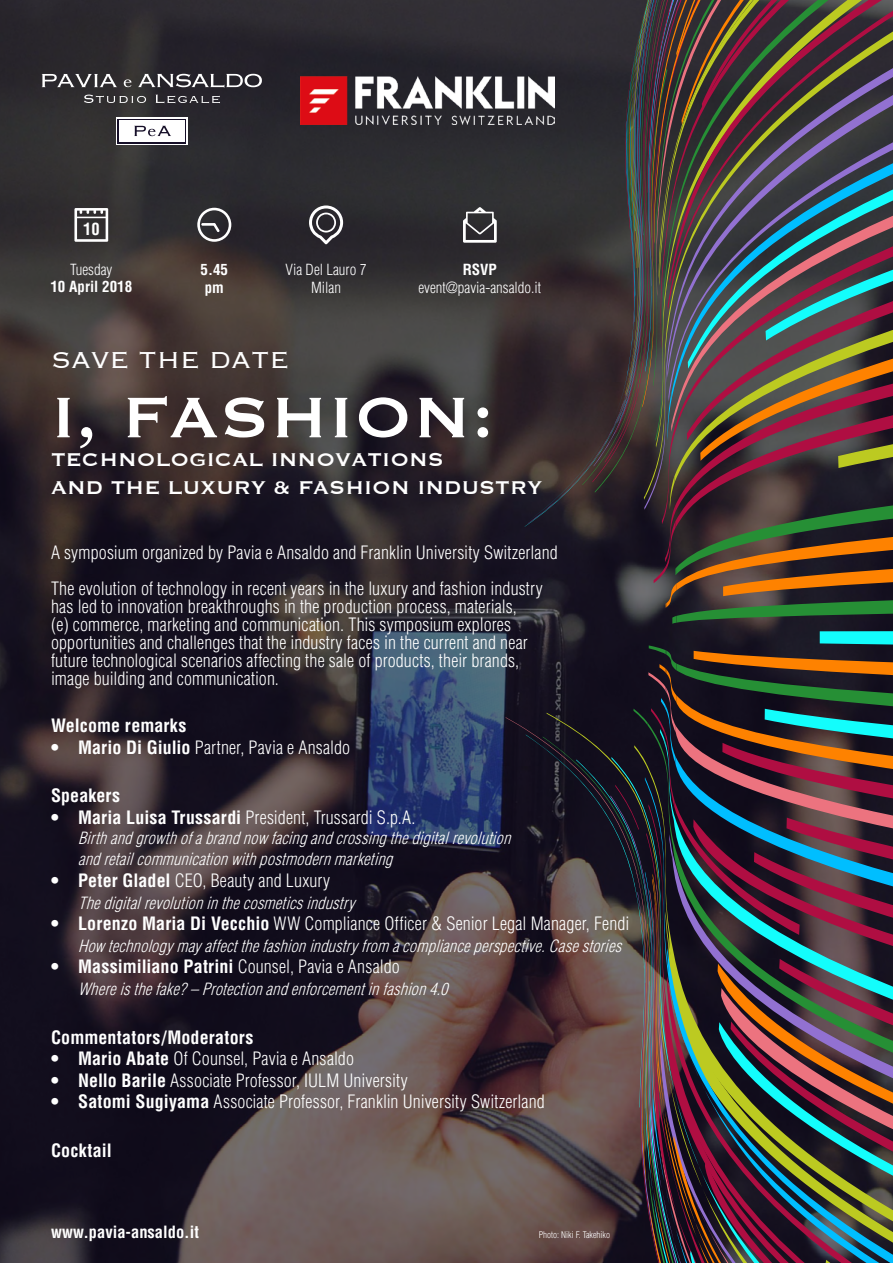
<style>
.page{position:relative;width:893px;height:1263px;background:#fff}
.page>*{position:absolute;margin:0;border:0;box-sizing:border-box;transform-origin:0 0}
.t1{font:75px "Copperplate";letter-spacing:.005em;color:#fff}
.t2{font:300 30px "Copperplate";color:#fff}
.t3{font:24px/28.5px "Copperplate";letter-spacing:.005em;color:#fff}
.t4{font:300 condensed 18px/18px "Helvetica";letter-spacing:.005em;color:#fff}
.t5{font:700 condensed 18px "Helvetica";letter-spacing:.01em;color:#fff}
.t6{font:italic 300 condensed 16.5px/21.6px "Helvetica";color:#fff}
.t7{font:700 condensed 16.5px "Helvetica";color:#fff}
.t8{font:300 condensed 15px/18.5px "Helvetica";color:#fff;text-align:center}
.t9{font:700 condensed 15px/17.7px "Helvetica";color:#fff}
.t10{font:300 condensed 9px "Helvetica";color:#fff}
.s1{font-weight:700}
</style>
<div class="page">
<img style="left:0;top:0;width:893px;height:1263px">
<img style="left:301px;top:77px;width:224px;height:47px">
<svg style="left:74px;top:208px;width:34px;height:34px"></svg>
<svg style="left:309px;top:205px;width:34px;height:39px"></svg>
<svg style="left:463px;top:207px;width:34px;height:36px"></svg>
<svg style="left:197px;top:208px;width:34px;height:34px"></svg>
<svg style="left:116px;top:117px;width:72px;height:28px"></svg>
<div style="left:117px;top:119px;width:69px;height:24px;background:#160f28"></div>
<div style="left:119px;top:120px;width:66px;height:22px;background:#fff"></div>
<svg style="left:134px;top:126px;width:37px;height:10px"></svg>
<svg style="left:84px;top:95px;width:62px;height:8px"></svg>
<svg style="left:156px;top:95px;width:64px;height:8px"></svg>
<svg style="left:42px;top:74px;width:75px;height:13px"></svg>
<svg style="left:124px;top:79px;width:7px;height:8px"></svg>
<svg style="left:138px;top:74px;width:124px;height:14px"></svg>
<svg style="left:506px;top:630px;width:387px;height:633px;background:#463c3e"></svg>
<svg style="left:525px;top:0;width:368px;height:624px;background:#49403d"></svg>
<p class="t7" style="left:83px;top:219px;width:18px">10</p>
<p class="t8" style="left:70px;top:260px;width:44px">Tuesday</p>
<p class="t9" style="left:50px;top:278px;width:83px">10 April 2018</p>
<p class="t9" style="left:201px;top:260px;width:29px">5.45 pm</p>
<p class="t8" style="left:286px;top:260px;width:82px">Via Del Lauro 7<br>Milan</p>
<p class="t9" style="left:463px;top:260px;width:36px">RSVP</p>
<p class="t8" style="left:418px;top:278px;width:124px">event@pavia-ansaldo.it</p>
<h2 class="t2" style="left:51px;top:341px;width:240px">SAVE THE DATE</h2>
<h1 class="t1" style="left:51px;top:368px;width:445px">I, FASHION:</h1>
<h3 class="t3" style="left:51px;top:444px;width:493px">TECHNOLOGICAL INNOVATIONS<br>AND THE LUXURY &amp; FASHION INDUSTRY</h3>
<p class="t4" style="left:51px;top:534px;width:508px;line-height:36px">A symposium organized by Pavia e Ansaldo and Franklin University Switzerland<br>The evolution of technology in recent years in the luxury and fashion industry</p>
<p class="t4" style="left:51px;top:597px;width:478px">has led to innovation breakthroughs in the production process, materials, (e) commerce, marketing and communication. This symposium explores opportunities and challenges that the industry faces in the current and near future technological scenarios affecting the sale of products, their brands, image building and communication.</p>
<p class="t5" style="left:51px;top:714px;width:137px">Welcome remarks</p>
<p class="t4" style="left:51px;top:738px;width:301px"><span class="s1">• Mario Di Giulio</span> Partner, Pavia e Ansaldo</p>
<p class="t5" style="left:51px;top:784px;width:71px">Speakers</p>
<p class="t4" style="left:51px;top:808px;width:366px"><span class="s1">• Maria Luisa Trussardi</span> President, Trussardi S.p.A.</p>
<p class="t6" style="left:78px;top:827px;width:439px">Birthandgrowthofabrandnowfacingandcrossingthedigitalrevolution andretailcommunicationwithpostmodernmarketing</p>
<p class="t4" style="left:51px;top:871px;width:281px"><span class="s1">• Peter Gladel</span> CEO, Beauty and Luxury</p>
<p class="t6" style="left:78px;top:892px;width:283px">Thedigitalrevolutioninthecosmeticsindustry</p>
<p class="t4" style="left:51px;top:914px;width:580px"><span class="s1">• Lorenzo Maria Di Vecchio</span> WW Compliance Officer &amp; Senior Legal Manager, Fendi</p>
<p class="t6" style="left:78px;top:935px;width:550px">Howtechnologymayaffectthefashionindustryfrom acomplianceperspective.Casestories</p>
<p class="t4" style="left:51px;top:958px;width:350px"><span class="s1">• Massimiliano Patrini</span> Counsel, Pavia e Ansaldo</p>
<p class="t6" style="left:78px;top:978px;width:376px">Whereisthefake?–Protectionandenforcementinfashion4.0</p>
<p class="t5" style="left:51px;top:1026px;width:204px">Commentators/Moderators</p>
<p class="t4" style="left:51px;top:1049px;width:305px"><span class="s1">• Mario Abate</span> Of Counsel, Pavia e Ansaldo</p>
<p class="t4" style="left:51px;top:1071px;width:358px"><span class="s1">• Nello Barile</span> Associate Professor, IULM University</p>
<p class="t4" style="left:51px;top:1093px;width:495px"><span class="s1">• Satomi Sugiyama</span> Associate Professor, Franklin University Switzerland</p>
<p class="t5" style="left:51px;top:1139px;width:62px">Cocktail</p>
<p class="t7" style="left:51px;top:1221px;width:149px">www.pavia-ansaldo.it</p>
<p class="t10" style="left:539px;top:1229px;width:73px">Photo: Niki F. Takehiko</p>
</div>
